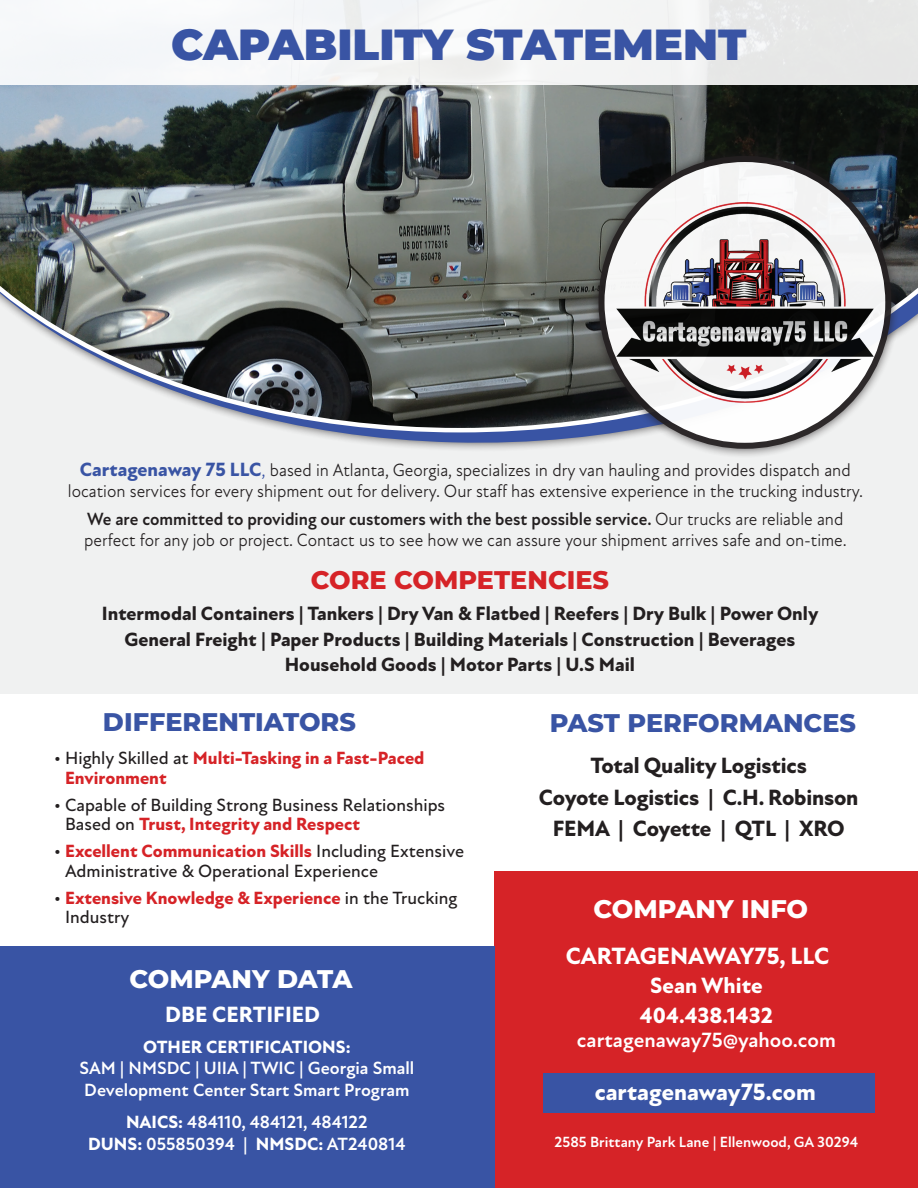
<style>
.page{position:relative;width:918px;height:1188px;background:#fff}
.page>*{position:absolute;margin:0;border:0;box-sizing:border-box;transform-origin:0 0}
.t1{font:900 43.5px "Montserrat";color:#3954a4}
.t2{font:800 25.5px "Montserrat";color:#3954a4}
.t3{font:800 25.5px "Montserrat";color:#fff}
.t4{font:800 25.5px "Montserrat";color:#d62327}
.t5{font:800 24px "New Atten";color:#fff}
.t6{font:800 22.5px/31.5px "New Atten";letter-spacing:-.01em;color:#231f20;text-align:center}
.t7{font:800 22.5px/30px "New Atten";color:#fff;text-align:center}
.t8{font:700 21px "New Atten";color:#fff}
.t9{font:800 19.5px/25.5px "New Atten";color:#231f20;text-align:center}
.t10{font:18px/21px "New Atten";color:#231f20;text-align:center;scale:.95 1}
.t11{font:500 18px/19.5px "New Atten";color:#231f20}
.t12{font:700 18px/21.6px "New Atten";color:#fff}
.t13{font:800 18px/19.5px "New Atten";color:#d62327}
.t14{font:800 18px "New Atten";color:#fff}
.t15{font:700 15px "New Atten";color:#fff}
.s1{font-weight:800;font-size:19.5px;color:#3954a4}
.s2{color:#3954a4}
.s3{font-weight:700}
.s4{font-weight:500;color:#231f20}
.s5{font-weight:800;color:#d62327}
.s6{font-weight:800}
</style>
<div class="page">
<div style="left:494px;top:871px;width:424px;height:317px;background:#d62327"></div>
<div style="left:0;top:292px;width:918px;height:402px;background:#f0f1f1"></div>
<svg style="left:300px;top:432px;width:289px;height:18px"></svg>
<svg style="left:0;top:85px;width:918px;height:347px;background:#6f7676"></svg>
<div style="left:0;top:947px;width:494px;height:241px;background:#3954a4"></div>
<div style="left:0;top:0;width:918px;height:85px;background:linear-gradient(to right,#fafcfe,#eaeae9)"></div>
<div style="left:589px;top:147px;width:312px;height:311px;background:#231f20;opacity:.75"></div>
<svg style="left:602px;top:159px;width:286px;height:287px"></svg>
<img style="left:616px;top:202px;width:258px;height:201px">
<div style="left:544px;top:1073px;width:331px;height:40px;background:#3954a4"></div>
<h1 class="t1" style="left:171px;top:12px;width:577px">CAPABILITY STATEMENT</h1>
<p class="t10" style="left:68px;top:459px;width:839px"><span class="s1">Cartagenaway 75 LLC</span><span class="s2">,</span> based in Atlanta, Georgia, specializes in dry van hauling and provides dispatch and location services for every shipment out for delivery. Our staff has extensive experience in the trucking industry.</p>
<p class="t10" style="left:84px;top:509px;width:804px;text-align:left"><span class="s3">We are committed to providing our customers with the best possible service.</span> Our trucks are reliable and perfect for any job or project. Contact us to see how we can assure your shipment arrives safe and on-time.</p>
<h2 class="t4" style="left:311px;top:561px;width:300px">CORE COMPETENCIES</h2>
<p class="t9" style="left:102px;top:602px;width:718px">Intermodal Containers | Tankers | Dry Van &amp; Flatbed | Reefers | Dry Bulk | Power Only<br>General Freight | Paper Products | Building Materials | Construction | Beverages<br>Household Goods | Motor Parts | U.S Mail</p>
<h2 class="t2" style="left:103px;top:704px;width:255px">DIFFERENTIATORS</h2>
<h2 class="t2" style="left:550px;top:704px;width:308px">PAST PERFORMANCES</h2>
<p class="t6" style="left:539px;top:751px;width:321px">Total Quality Logistics<br>Coyote Logistics | C.H. Robinson<br>FEMA | Coyette | QTL | XRO</p>
<p class="t13" style="left:65px;top:749px;width:361px;text-indent:-11px"><span class="s4">• Highly Skilled at</span> Multi-Tasking in a Fast-Paced<br>Environment</p>
<p class="t11" style="left:65px;top:795px;width:382px;text-indent:-11px">• Capable of Building Strong Business Relationships<br>Based on <span class="s5">Trust, Integrity and Respect</span></p>
<p class="t11" style="left:65px;top:842px;width:401px;text-indent:-11px">• <span class="s5">Excellent Communication Skills</span> Including Extensive<br>Administrative &amp; Operational Experience</p>
<p class="t13" style="left:65px;top:888px;width:394px;text-indent:-11px"><span class="s4">•</span> Extensive Knowledge &amp; Experience <span class="s4">in the Trucking<br>Industry</span></p>
<h2 class="t3" style="left:594px;top:890px;width:216px">COMPANY INFO</h2>
<h2 class="t3" style="left:129px;top:960px;width:224px">COMPANY DATA</h2>
<p class="t7" style="left:165px;top:1000px;width:156px">DBE CERTIFIED</p>
<p class="t14" style="left:143px;top:1036px;width:209px">OTHER CERTIFICATIONS:</p>
<p class="t12" style="left:79px;top:1058px;width:336px">SAM | NMSDC | UIIA | TWIC | Georgia Small<br>Development Center Start Smart Program</p>
<p class="t12" style="left:88px;top:1112px;width:319px;text-align:center"><span class="s6">NAICS:</span> 484110, 484121, 484122<br><span class="s6">DUNS:</span> 055850394 | <span class="s6">NMSDC:</span> AT240814</p>
<h3 class="t5" style="left:566px;top:942px;width:265px">CARTAGENAWAY75, LLC</h3>
<p class="t7" style="left:640px;top:971px;width:134px">Sean White<br>404.438.1432</p>
<p class="t8" style="left:577px;top:1028px;width:261px">cartagenaway75@yahoo.com</p>
<h3 class="t5" style="left:595px;top:1078px;width:223px">cartagenaway75.com</h3>
<p class="t15" style="left:555px;top:1133px;width:305px">2585 Brittany Park Lane | Ellenwood, GA 30294</p>
</div>
